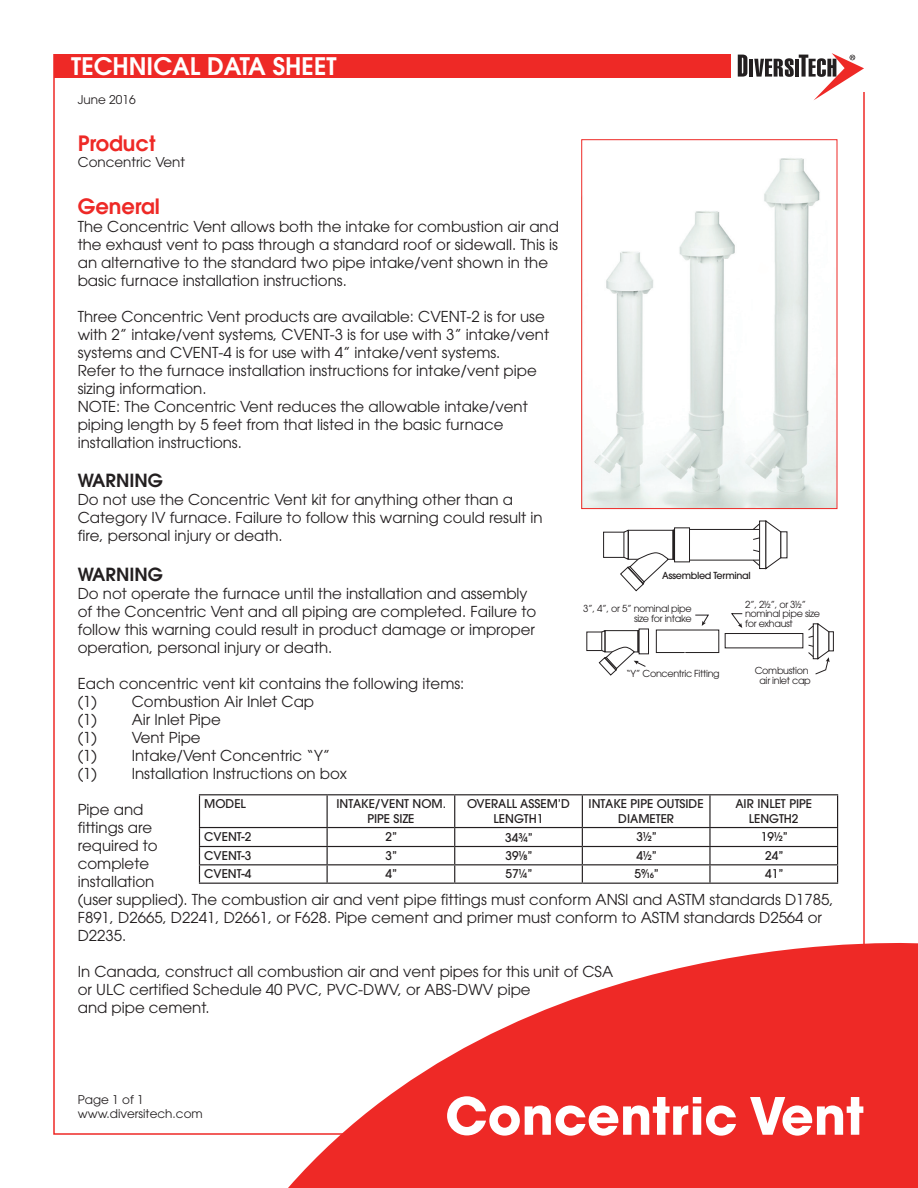
<style>
.page{position:relative;width:918px;height:1188px;background:#fff}
.page>*{position:absolute;margin:0;border:0;box-sizing:border-box;transform-origin:0 0}
.t1{font:700 51px "ITC Avant Garde Std";color:#fff}
.t2{font:600 24px "ITC Avant Garde Std";color:#fff}
.t3{font:600 21px "ITC Avant Garde Std";color:#ee2926}
.t4{font:600 18px "ITC Avant Garde Std";color:#231f20}
.t5{font:15px/18px "ITC Avant Garde Std";color:#231f20}
.t6{font:13.5px "ITC Avant Garde Std";color:#231f20}
.t7{font:500 12px/14.4px "ITC Avant Garde Std";color:#231f20;text-align:center}
.t8{font:12px/14.4px "ITC Avant Garde Std";color:#231f20}
.t9{font:9.6px/9.6px "ITC Avant Garde Std";letter-spacing:-.035em;color:#231f20;text-align:right}
.t10{font:500 9.6px "ITC Avant Garde Std";letter-spacing:-.035em;color:#231f20}
.s1{font-family:"Avant Garde"}
</style>
<div class="page">
<svg style="left:276px;top:916px;width:642px;height:272px;fill:#ee2926"></svg>
<div style="left:54px;top:54px;width:810px;height:24px;background:#ee2926"></div>
<div style="left:732px;top:48px;width:141px;height:44px;background:#fff"></div>
<svg style="left:738px;top:55px;width:9px;height:22px"></svg>
<hr style="left:749px;top:59px;width:4px;height:18px;background:#231f20">
<svg style="left:754px;top:53px;width:110px;height:47px"></svg>
<hr style="left:199px;top:794px;width:128px;height:1px;background:#231f20">
<hr style="left:199px;top:795px;width:1px;height:32px;background:#231f20">
<hr style="left:327px;top:794px;width:128px;height:1px;background:#231f20">
<hr style="left:327px;top:795px;width:1px;height:32px;background:#231f20">
<hr style="left:455px;top:794px;width:127px;height:1px;background:#231f20">
<hr style="left:454px;top:795px;width:1px;height:32px;background:#231f20">
<hr style="left:582px;top:794px;width:128px;height:1px;background:#231f20">
<hr style="left:582px;top:795px;width:1px;height:32px;background:#231f20">
<hr style="left:710px;top:794px;width:128px;height:1px;background:#231f20">
<hr style="left:709px;top:795px;width:2px;height:32px;background:#231f20">
<hr style="left:837px;top:795px;width:1px;height:32px;background:#231f20">
<hr style="left:199px;top:827px;width:128px;height:1px;background:#231f20">
<hr style="left:327px;top:827px;width:128px;height:1px;background:#231f20">
<hr style="left:455px;top:827px;width:127px;height:1px;background:#231f20">
<hr style="left:582px;top:827px;width:128px;height:1px;background:#231f20">
<hr style="left:710px;top:827px;width:128px;height:1px;background:#231f20">
<hr style="left:199px;top:846px;width:128px;height:1px;background:#231f20">
<hr style="left:327px;top:846px;width:128px;height:1px;background:#231f20">
<hr style="left:455px;top:846px;width:127px;height:1px;background:#231f20">
<hr style="left:582px;top:846px;width:128px;height:1px;background:#231f20">
<hr style="left:710px;top:846px;width:128px;height:1px;background:#231f20">
<hr style="left:199px;top:864px;width:128px;height:1px;background:#231f20">
<svg style="left:199px;top:828px;width:1px;height:55px"></svg>
<hr style="left:327px;top:864px;width:128px;height:1px;background:#231f20">
<svg style="left:327px;top:828px;width:1px;height:55px"></svg>
<hr style="left:455px;top:864px;width:127px;height:1px;background:#231f20">
<svg style="left:454px;top:828px;width:1px;height:55px"></svg>
<hr style="left:582px;top:864px;width:128px;height:1px;background:#231f20">
<svg style="left:582px;top:828px;width:1px;height:55px"></svg>
<hr style="left:710px;top:864px;width:128px;height:1px;background:#231f20">
<svg style="left:709px;top:828px;width:2px;height:55px"></svg>
<svg style="left:837px;top:828px;width:1px;height:55px"></svg>
<hr style="left:199px;top:883px;width:128px;height:1px;background:#231f20">
<hr style="left:327px;top:883px;width:128px;height:1px;background:#231f20">
<hr style="left:455px;top:883px;width:127px;height:1px;background:#231f20">
<hr style="left:582px;top:883px;width:128px;height:1px;background:#231f20">
<hr style="left:710px;top:883px;width:128px;height:1px;background:#231f20">
<img style="left:583px;top:158px;width:252px;height:349px">
<div style="left:581px;top:139px;width:256px;height:370px;border:1px solid #ee2926"></div>
<div style="left:603px;top:532px;width:31px;height:26px;border:1px solid #231f20"></div>
<div style="left:674px;top:529px;width:86px;height:31px;border:1px solid #231f20"></div>
<svg style="left:752px;top:520px;width:29px;height:49px"></svg>
<svg style="left:620px;top:529px;width:55px;height:63px"></svg>
<div style="left:656px;top:630px;width:63px;height:23px;border:1px solid #231f20"></div>
<div style="left:829px;top:632px;width:5px;height:19px;border:1px solid #231f20"></div>
<div style="left:675px;top:528px;width:15px;height:34px;background:#fff"></div>
<div style="left:674px;top:528px;width:16px;height:34px;border:1px solid #231f20"></div>
<div style="left:587px;top:632px;width:22px;height:19px;border:1px solid #231f20"></div>
<div style="left:639px;top:629px;width:10px;height:25px;border:1px solid #231f20"></div>
<div style="left:725px;top:633px;width:78px;height:15px;border:1px solid #231f20"></div>
<svg style="left:695px;top:615px;width:14px;height:11px"></svg>
<svg style="left:599px;top:630px;width:47px;height:46px"></svg>
<svg style="left:731px;top:613px;width:12px;height:15px"></svg>
<svg style="left:808px;top:623px;width:22px;height:52px"></svg>
<h2 class="t2" style="left:71px;top:50px;width:267px">TECHNICAL DATA SHEET</h2>
<p class="t8" style="left:78px;top:92px;width:60px">June 2016</p>
<h3 class="t3" style="left:78px;top:129px;width:79px">Product</h3>
<p class="t6" style="left:78px;top:153px;width:109px">Concentric Vent</p>
<h3 class="t3" style="left:78px;top:192px;width:84px">General</h3>
<p class="t5" style="left:78px;top:217px;width:483px">The Concentric Vent allows both the intake for combustion air and the exhaust vent to pass through a standard roof or sidewall. This is an alternative to the standard two pipe intake/vent shown in the basic furnace installation instructions.</p>
<p class="t5" style="left:78px;top:307px;width:473px">Three Concentric Vent products are available: CVENT-2 is for use with 2” intake/vent systems, CVENT-3 is for use with 3” intake/vent systems and CVENT-4 is for use with 4” intake/vent systems.<br>Refer to the furnace installation instructions for intake/vent pipe sizing information.<br>NOTE: The Concentric Vent reduces the allowable intake/vent piping length by 5 feet from that listed in the basic furnace installation instructions.</p>
<p class="t4" style="left:78px;top:469px;width:87px">WARNING</p>
<p class="t5" style="left:78px;top:491px;width:466px">Do not use the Concentric Vent kit for anything other than a<br>Category IV furnace. Failure to follow this warning could result in fire, personal injury or death.</p>
<p class="t4" style="left:78px;top:562px;width:87px">WARNING</p>
<p class="t5" style="left:78px;top:584px;width:460px">Do not operate the furnace until the installation and assembly of the Concentric Vent and all piping are completed. Failure to follow this warning could result in product damage or improper operation, personal injury or death.</p>
<p class="t5" style="left:78px;top:674px;width:388px">Each concentric vent kit contains the following items: (1) Combustion Air Inlet Cap<br>(1) Air Inlet Pipe<br>(1) Vent Pipe<br>(1) Intake/Vent Concentric “Y”<br>(1) Installation Instructions on box</p>
<p class="t5" style="left:78px;top:800px;width:757px">Pipe and<br>fittings are<br>required to<br>complete<br>installation<br>(user supplied). The combustion air and vent pipe fittings must conform ANSI and ASTM standards D1785,<br>F891, D2665, D2241, D2661, or F628. Pipe cement and primer must conform to ASTM standards D2564 or<br>D2235.</p>
<p class="t5" style="left:78px;top:962px;width:537px">In Canada, construct all combustion air and vent pipes for this unit of CSA or ULC certified Schedule 40 PVC, PVC-DWV, or ABS-DWV pipe<br>and pipe cement.</p>
<p class="t10" style="left:662px;top:569px;width:90px">Assembled Terminal</p>
<p class="t9" style="left:583px;top:604px;width:110px">3”, 4”, or 5” nominal pipe size for intake</p>
<p class="t9" style="left:745px;top:599px;width:76px;text-align:left">2”, 2½”, or 3½” nominal pipe size for exhaust</p>
<p class="t9" style="left:755px;top:666px;width:58px;text-align:center">Combustion air inlet cap</p>
<p class="t9" style="left:626px;top:668px;width:95px">“Y” Concentric Fitting</p>
<p class="t7" style="left:204px;top:797px;width:43px">MODEL</p>
<p class="t7" style="left:337px;top:797px;width:111px">INTAKE/VENT NOM.<br>PIPE SIZE</p>
<p class="t7" style="left:467px;top:797px;width:105px">OVERALL ASSEM’D<br>LENGTH1</p>
<p class="t7" style="left:589px;top:797px;width:117px">INTAKE PIPE OUTSIDE<br>DIAMETER</p>
<p class="t7" style="left:735px;top:797px;width:78px">AIR INLET PIPE<br>LENGTH2</p>
<p class="t7" style="left:204px;top:829px;width:49px">CVENT-2</p>
<p class="t7" style="left:386px;top:829px;width:13px">2”</p>
<p class="t7" style="left:505px;top:830px;width:29px">34<span class="s1">¾</span>”</p>
<p class="t7" style="left:637px;top:829px;width:22px">31/2”</p>
<p class="t7" style="left:761px;top:829px;width:28px">19½”</p>
<p class="t7" style="left:204px;top:848px;width:49px">CVENT-3</p>
<p class="t7" style="left:386px;top:848px;width:13px">3”</p>
<p class="t7" style="left:506px;top:848px;width:29px">391/8”</p>
<p class="t7" style="left:637px;top:848px;width:22px">4½”</p>
<p class="t7" style="left:765px;top:848px;width:20px">24”</p>
<p class="t7" style="left:204px;top:867px;width:49px">CVENT-4</p>
<p class="t7" style="left:386px;top:867px;width:13px">4”</p>
<p class="t7" style="left:506px;top:867px;width:28px">57¼”</p>
<p class="t7" style="left:634px;top:867px;width:26px">59/16”</p>
<p class="t7" style="left:765px;top:867px;width:20px">41”</p>
<p class="t8" style="left:78px;top:1092px;width:127px">Page 1 of 1 www.diversitech.com</p>
<h1 class="t1" style="left:445px;top:1082px;width:420px">Concentric Vent</h1>
</div>
